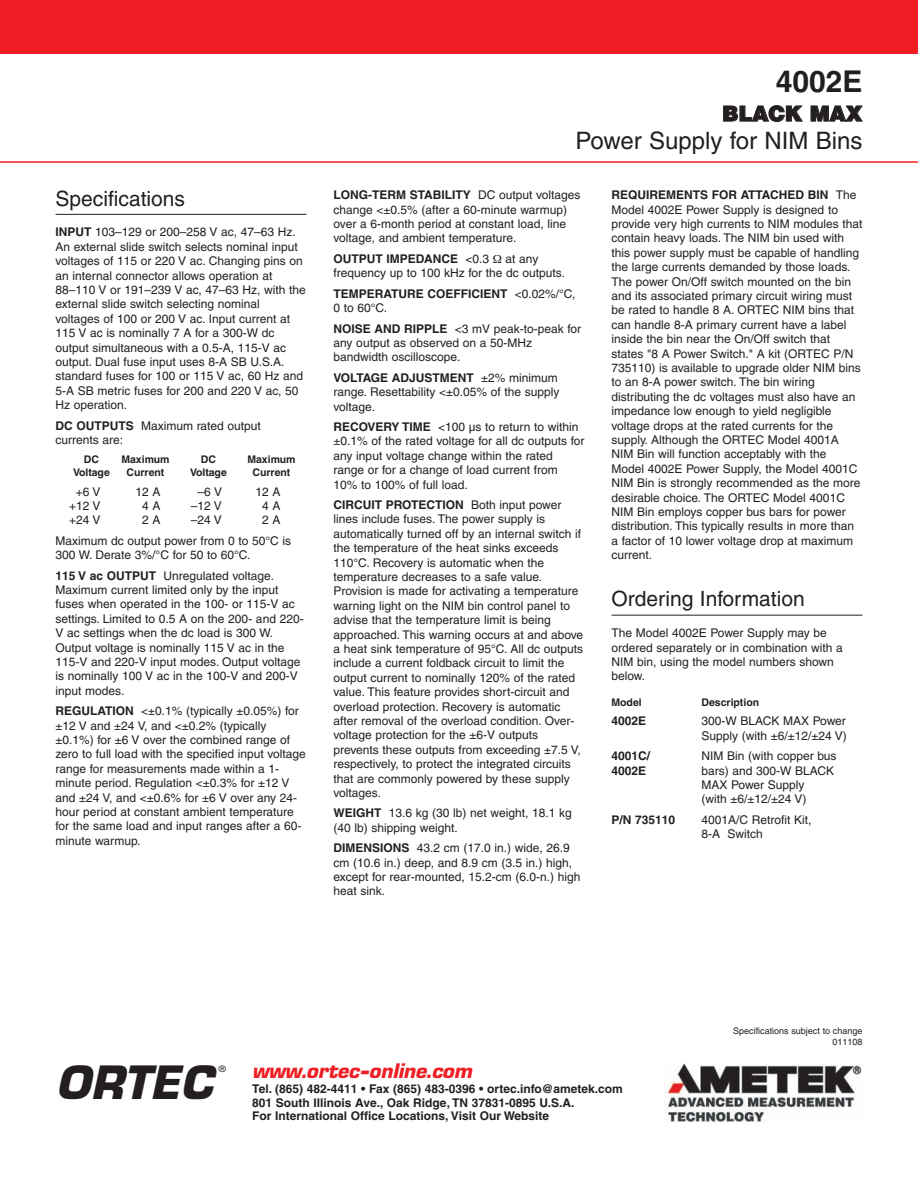
<style>
.page{position:relative;width:918px;height:1188px;background:#fff}
.page>*{position:absolute;margin:0;border:0;box-sizing:border-box;transform-origin:0 0}
.t1{font:italic 700 48px "EGG Eurostile";color:#231f20}
.t2{font:700 30px "Helvetica";color:#231f20}
.t3{font:24px "Helvetica";color:#231f20}
.t4{font:21px "Helvetica";color:#231f20}
.t5{font:italic 700 21px "EGG Eurostile";color:#ee1e24}
.t6{font:900 21px "Helvetica";letter-spacing:-.005em;color:#231f20}
.t7{font:12px/14.4px "Helvetica";color:#231f20}
.t8{font:700 12px/13.5px "Helvetica";color:#231f20}
.t9{font:700 10.5px "Helvetica";color:#231f20}
.t10{font:9px/10.8px "Helvetica";color:#231f20;text-align:right}
.t11{font:9px "Helvetica";color:#231f20;scale:1.06 1}
.s1{font-weight:700}
.s2{font-weight:400}
</style>
<div class="page">
<div style="left:0;top:0;width:918px;height:54px;background:#ee1e24"></div>
<hr style="left:0;top:161px;width:918px;height:2px;background:#ee1e24">
<hr style="left:56px;top:214px;width:250px;height:1px;background:#231f20">
<hr style="left:612px;top:615px;width:250px;height:1px;background:#231f20">
<img style="left:665px;top:1063px;width:197px;height:60px">
<h3 class="t4" style="left:56px;top:190px;width:131px">Specifications</h3>
<p class="t7" style="left:56px;top:226px;width:252px"><span class="s1">INPUT</span> 103–129 or 200–258 V ac, 47–63 Hz.<br>An external slide switch selects nominal input voltages of 115 or 220 V ac. Changing pins on an internal connector allows operation at 88–110 V or 191–239 V ac, 47–63 Hz, with the external slide switch selecting nominal voltages of 100 or 200 V ac. Input current at 115 V ac is nominally 7 A for a 300-W dc output simultaneous with a 0.5-A, 115-V ac output. Dual fuse input uses 8-A SB U.S.A. standard fuses for 100 or 115 V ac, 60 Hz and 5-A SB metric fuses for 200 and 220 V ac, 50<br>Hz operation.</p>
<p class="t7" style="left:56px;top:419px;width:207px"><span class="s1">DC OUTPUTS</span> Maximum rated output currents are:</p>
<p class="t9" style="left:84px;top:456px;width:17px">DC</p>
<p class="t9" style="left:121px;top:456px;width:50px">Maximum</p>
<p class="t9" style="left:201px;top:456px;width:17px">DC</p>
<p class="t9" style="left:247px;top:456px;width:50px">Maximum</p>
<p class="t9" style="left:73px;top:468px;width:38px">Voltage</p>
<p class="t9" style="left:127px;top:468px;width:39px">Current</p>
<p class="t9" style="left:190px;top:468px;width:38px">Voltage</p>
<p class="t9" style="left:253px;top:468px;width:39px">Current</p>
<p class="t7" style="left:76px;top:485px;width:26px">+6 V</p>
<p class="t7" style="left:135px;top:485px;width:27px">12 A</p>
<p class="t7" style="left:198px;top:485px;width:26px">–6 V</p>
<p class="t7" style="left:255px;top:485px;width:27px">12 A</p>
<p class="t7" style="left:69px;top:500px;width:33px">+12 V</p>
<p class="t7" style="left:142px;top:500px;width:20px">4 A</p>
<p class="t7" style="left:191px;top:500px;width:33px">–12 V</p>
<p class="t7" style="left:262px;top:500px;width:20px">4 A</p>
<p class="t7" style="left:69px;top:514px;width:33px">+24 V</p>
<p class="t7" style="left:142px;top:514px;width:20px">2 A</p>
<p class="t7" style="left:191px;top:514px;width:33px">–24 V</p>
<p class="t7" style="left:56px;top:511px;width:237px;line-height:20.4px;text-indent:207px">2 A<br>Maximum dc output power from 0 to 50°C is</p>
<p class="t7" style="left:56px;top:546px;width:220px;line-height:20.4px">300 W. Derate 3%/°C for 50 to 60°C.<br><span class="s1">115 V ac OUTPUT</span> Unregulated voltage.</p>
<p class="t7" style="left:56px;top:584px;width:250px">Maximum current limited only by the input fuses when operated in the 100- or 115-V ac settings. Limited to 0.5 A on the 200- and 220- V ac settings when the dc load is 300 W.<br>Output voltage is nominally 115 V ac in the 115-V and 220-V input modes. Output voltage is nominally 100 V ac in the 100-V and 200-V input modes.</p>
<p class="t7" style="left:56px;top:705px;width:252px"><span class="s1">REGULATION</span> &lt;±0.1% (typically ±0.05%) for ±12 V and ±24 V, and &lt;±0.2% (typically ±0.1%) for ±6 V over the combined range of zero to full load with the specified input voltage range for measurements made within a 1- minute period. Regulation &lt;±0.3% for ±12 V and ±24 V, and &lt;±0.6% for ±6 V over any 24- hour period at constant ambient temperature for the same load and input ranges after a 60- minute warmup.</p>
<h2 class="t2" style="left:776px;top:70px;width:88px">4002E</h2>
<h3 class="t6" style="left:722px;top:106px;width:142px">BLACK MAX</h3>
<h3 class="t3" style="left:576px;top:132px;width:288px">Power Supply for NIM Bins</h3>
<p class="t7" style="left:334px;top:189px;width:248px"><span class="s1">LONG-TERM STABILITY</span> DC output voltages change &lt;±0.5% (after a 60-minute warmup) over a 6-month period at constant load, line voltage, and ambient temperature.</p>
<p class="t8" style="left:334px;top:253px;width:157px">OUTPUT IMPEDANCE <span class="s2">&lt;0.3</span></p>
<p class="t7" style="left:334px;top:252px;width:233px;text-indent:172px">at any frequency up to 100 kHz for the dc outputs.</p>
<p class="t8" style="left:334px;top:287px;width:244px;line-height:14.4px">TEMPERATURE COEFFICIENT <span class="s2">&lt;0.02%/°C,<br>0 to 60°C.</span></p>
<p class="t7" style="left:334px;top:322px;width:249px"><span class="s1">NOISE AND RIPPLE</span> &lt;3 mV peak-to-peak for any output as observed on a 50-MHz bandwidth oscilloscope.</p>
<p class="t7" style="left:334px;top:371px;width:228px"><span class="s1">VOLTAGE ADJUSTMENT</span> ±2% minimum range. Resettability &lt;±0.05% of the supply voltage.</p>
<p class="t7" style="left:334px;top:421px;width:252px"><span class="s1">RECOVERY TIME</span> &lt;100 µs to return to within ±0.1% of the rated voltage for all dc outputs for any input voltage change within the rated range or for a change of load current from 10% to 100% of full load.</p>
<p class="t7" style="left:334px;top:499px;width:251px"><span class="s1">CIRCUIT PROTECTION</span> Both input power lines include fuses. The power supply is automatically turned off by an internal switch if the temperature of the heat sinks exceeds 110°C. Recovery is automatic when the temperature decreases to a safe value.<br>Provision is made for activating a temperature warning light on the NIM bin control panel to advise that the temperature limit is being approached. This warning occurs at and above a heat sink temperature of 95°C. All dc outputs include a current foldback circuit to limit the output current to nominally 120% of the rated value. This feature provides short-circuit and overload protection. Recovery is automatic after removal of the overload condition. Over&shy;voltage protection for the ±6-V outputs prevents these outputs from exceeding ±7.5 V, respectively, to protect the integrated circuits that are commonly powered by these supply voltages.</p>
<p class="t7" style="left:334px;top:807px;width:240px"><span class="s1">WEIGHT</span> 13.6 kg (30 lb) net weight, 18.1 kg (40 lb) shipping weight.</p>
<p class="t7" style="left:334px;top:842px;width:248px"><span class="s1">DIMENSIONS</span> 43.2 cm (17.0 in.) wide, 26.9 cm (10.6 in.) deep, and 8.9 cm (3.5 in.) high, except for rear-mounted, 15.2-cm (6.0-n.) high heat sink.</p>
<p class="t7" style="left:612px;top:189px;width:252px"><span class="s1">REQUIREMENTS FOR ATTACHED BIN</span> The Model 4002E Power Supply is designed to provide very high currents to NIM modules that contain heavy loads. The NIM bin used with this power supply must be capable of handling the large currents demanded by those loads.<br>The power On/Off switch mounted on the bin and its associated primary circuit wiring must be rated to handle 8 A. ORTEC NIM bins that can handle 8-A primary current have a label inside the bin near the On/Off switch that states "8 A Power Switch." A kit (ORTEC P/N 735110) is available to upgrade older NIM bins to an 8-A power switch. The bin wiring distributing the dc voltages must also have an impedance low enough to yield negligible voltage drops at the rated currents for the supply. Although the ORTEC Model 4001A NIM Bin will function acceptably with the<br>Model 4002E Power Supply, the Model 4001C NIM Bin is strongly recommended as the more desirable choice. The ORTEC Model 4001C NIM Bin employs copper bus bars for power distribution. This typically results in more than a factor of 10 lower voltage drop at maximum current.</p>
<h3 class="t4" style="left:612px;top:591px;width:195px">Ordering Information</h3>
<p class="t7" style="left:612px;top:627px;width:233px">The Model 4002E Power Supply may be ordered separately or in combination with a<br>NIM bin, using the model numbers shown below.</p>
<p class="t9" style="left:612px;top:698px;width:32px">Model</p>
<p class="t9" style="left:701px;top:698px;width:59px">Description</p>
<p class="t8" style="left:612px;top:715px;width:36px">4002E</p>
<p class="t7" style="left:702px;top:715px;width:147px">300-W BLACK MAX Power<br>Supply (with ±6/±12/±24 V)</p>
<p class="t8" style="left:612px;top:750px;width:40px">4001C/</p>
<p class="t7" style="left:702px;top:750px;width:137px">NIM Bin (with copper bus</p>
<p class="t8" style="left:612px;top:765px;width:36px">4002E</p>
<p class="t7" style="left:702px;top:764px;width:134px">bars) and 300-W BLACK<br>MAX Power Supply<br>(with ±6/±12/±24 V)</p>
<p class="t8" style="left:612px;top:814px;width:65px">P/N 735110</p>
<p class="t7" style="left:702px;top:813px;width:112px">4001A/C Retrofit Kit,<br>8-A Switch</p>
<p class="t10" style="left:733px;top:1026px;width:131px">Specifications subject to change<br>011108</p>
<h1 class="t1" style="left:56px;top:1064px;width:159px">ORTEC</h1>
<p class="t11" style="left:219px;top:1066px;width:8px">®</p>
<h3 class="t5" style="left:252px;top:1063px;width:222px">www.ortec-online.com</h3>
<p class="t8" style="left:252px;top:1084px;width:372px">Tel. (865) 482-4411 • Fax (865) 483-0396 • ortec.info@ametek.com<br>801 South Illinois Ave., Oak Ridge, TN 37831-0895 U.S.A.<br>For International Office Locations, Visit Our Website</p>
</div>
